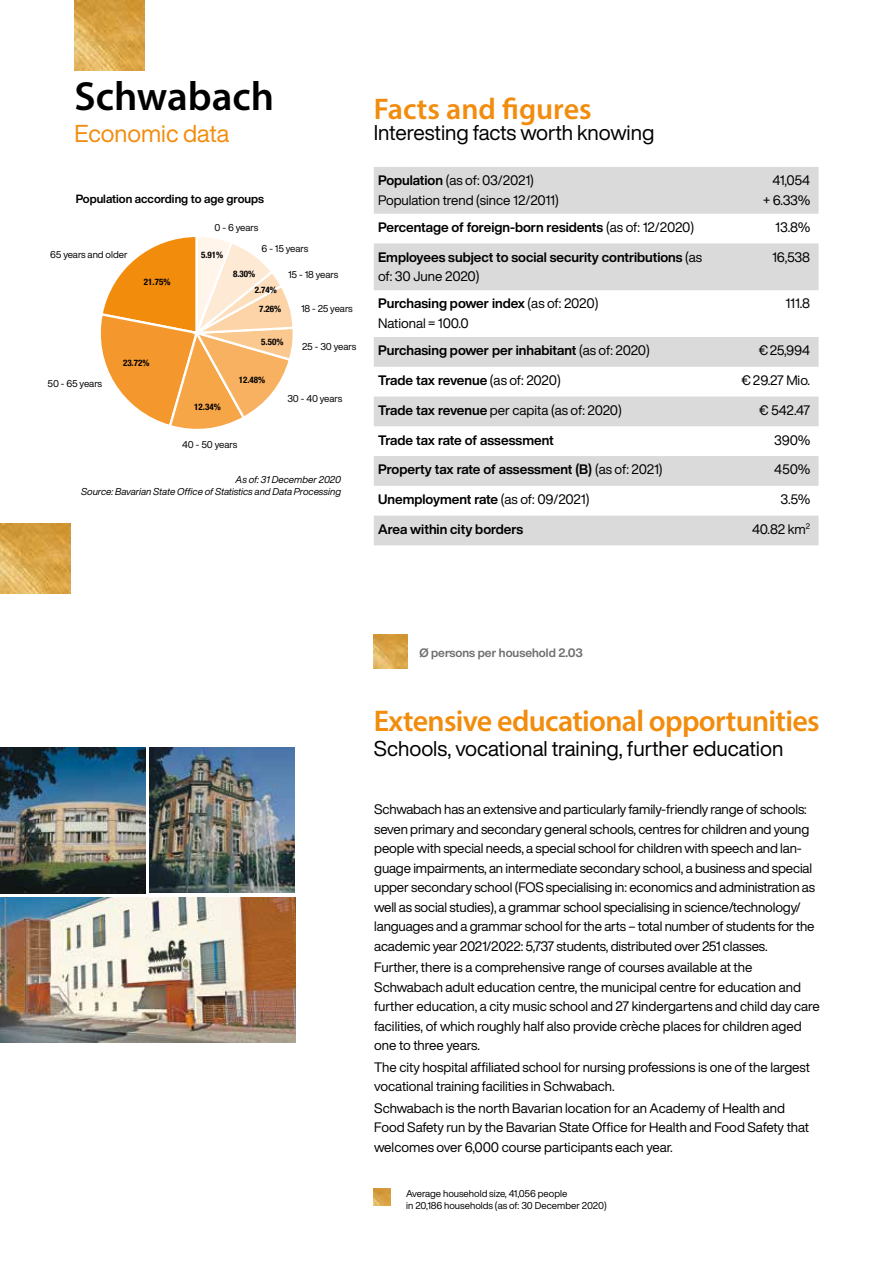
<style>
.page{position:relative;width:893px;height:1263px;background:#fff}
.page>*{position:absolute;margin:0;border:0;box-sizing:border-box;transform-origin:0 0}
.t1{font:600 40.8px "Myriad Pro";color:#000}
.t2{font:600 30px "Myriad Pro";letter-spacing:-.025em;color:#f28c0d}
.t3{font:600 30px "Myriad Pro";color:#f28c0d}
.t4{font:24px "Helvetica Now Display";color:#f28c0d}
.t5{font:21px "Helvetica Now Display";color:#000}
.t6{font:13.5px/19.5px "Helvetica Now Display";letter-spacing:-.01em;color:#000}
.t7{font:700 13.5px/19.5px "Helvetica Now Display";color:#000}
.t8{font:700 12px "Helvetica Now Display";color:#706f6f}
.t9{font:700 11.7px "Helvetica Now Display";color:#000}
.t10{font:9.75px/11.7px "Helvetica Now Display";letter-spacing:-.005em;color:#000}
.t11{font:italic 9.75px/11.7px "Helvetica Now Display";color:#000;text-align:right}
.t12{font:700 condensed 9px/15.8px "Helvetica Neue";color:#000}
.s1{font-weight:700}
.s2{font-weight:400}
</style>
<div class="page">
<img style="left:150px;top:748px;width:145px;height:145px">
<img style="left:0;top:748px;width:145px;height:145px">
<img style="left:0;top:897px;width:295px;height:146px">
<img style="left:0;top:523px;width:71px;height:71px">
<img style="left:373px;top:635px;width:34px;height:34px">
<img style="left:373px;top:1189px;width:17px;height:17px">
<img style="left:74px;top:1px;width:71px;height:70px">
<hr style="left:74px;top:0;width:71px;height:1px;background:#000">
<svg style="left:374px;top:167px;width:445px;height:378px;fill:#dadada"></svg>
<svg style="left:100px;top:237px;width:193px;height:192px"></svg>
<h1 class="t1" style="left:74px;top:70px;width:201px">Schwabach</h1>
<h3 class="t4" style="left:74px;top:117px;width:156px">Economic data</h3>
<p class="t9" style="left:76px;top:190px;width:190px">Population according to age groups</p>
<p class="t10" style="left:50px;top:249px;width:79px">65 years and older</p>
<p class="t12" style="left:144px;top:273px;width:28px">21.75%</p>
<p class="t10" style="left:47px;top:378px;width:56px">50 - 65 years</p>
<p class="t12" style="left:123px;top:354px;width:28px">23.72%</p>
<p class="t10" style="left:215px;top:222px;width:45px">0 - 6 years</p>
<p class="t12" style="left:201px;top:246px;width:24px">5.91%</p>
<p class="t12" style="left:194px;top:398px;width:28px">12.34%</p>
<p class="t10" style="left:261px;top:243px;width:48px">6 - 15 years</p>
<p class="t12" style="left:255px;top:266px;width:24px;text-indent:-22px">8.30%<br>2.74%</p>
<p class="t12" style="left:259px;top:300px;width:24px">7.26%</p>
<p class="t12" style="left:261px;top:333px;width:24px">5.50%</p>
<p class="t12" style="left:239px;top:372px;width:28px">12.48%</p>
<p class="t10" style="left:288px;top:269px;width:52px">15 - 18 years</p>
<p class="t10" style="left:301px;top:303px;width:53px">18 - 25 years</p>
<p class="t10" style="left:302px;top:340px;width:55px">25 - 30 years</p>
<p class="t10" style="left:287px;top:392px;width:56px">30 - 40 years</p>
<p class="t10" style="left:182px;top:438px;width:56px">40 - 50 years</p>
<p class="t11" style="left:81px;top:474px;width:261px">As of: 31 December 2020<br>Source: Bavarian State Office of Statistics and Data Processing</p>
<h2 class="t3" style="left:374px;top:90px;width:219px">Facts and figures</h2>
<h3 class="t5" style="left:374px;top:118px;width:282px">Interesting facts worth knowing</h3>
<p class="t6" style="left:378px;top:170px;width:182px"><span class="s1">Population</span> (as of: 03/2021)<br>Population trend (since 12/2011)</p>
<p class="t6" style="left:763px;top:170px;width:49px;text-align:right">41,054 + 6.33%</p>
<p class="t7" style="left:378px;top:217px;width:318px">Percentage of foreign-born residents <span class="s2">(as of: 12/2020)</span></p>
<p class="t6" style="left:775px;top:217px;width:36px">13.8%</p>
<p class="t7" style="left:378px;top:247px;width:326px">Employees subject to social security contributions <span class="s2">(as of: 30 June 2020)</span></p>
<p class="t6" style="left:772px;top:247px;width:39px">16,538</p>
<p class="t6" style="left:378px;top:294px;width:222px"><span class="s1">Purchasing power index</span> (as of: 2020)<br>National = 100.0</p>
<p class="t6" style="left:785px;top:294px;width:26px">111.8</p>
<p class="t7" style="left:378px;top:341px;width:273px">Purchasing power per inhabitant <span class="s2">(as of: 2020)</span></p>
<p class="t6" style="left:759px;top:341px;width:53px">€25,994</p>
<p class="t7" style="left:378px;top:370px;width:184px">Trade tax revenue <span class="s2">(as of: 2020)</span></p>
<p class="t6" style="left:742px;top:370px;width:70px">€ 29.27 Mio.</p>
<p class="t6" style="left:378px;top:400px;width:245px"><span class="s1">Trade tax revenue</span> per capita (as of: 2020)</p>
<p class="t6" style="left:759px;top:400px;width:52px">€ 542.47</p>
<p class="t7" style="left:378px;top:430px;width:177px">Trade tax rate of assessment</p>
<p class="t6" style="left:774px;top:430px;width:37px">390%</p>
<p class="t7" style="left:378px;top:460px;width:286px">Property tax rate of assessment (B) <span class="s2">(as of: 2021)</span></p>
<p class="t6" style="left:774px;top:460px;width:37px">450%</p>
<p class="t7" style="left:378px;top:489px;width:213px">Unemployment rate <span class="s2">(as of: 09/2021)</span></p>
<p class="t6" style="left:780px;top:489px;width:31px">3.5%</p>
<p class="t7" style="left:378px;top:519px;width:147px">Area within city borders</p>
<p class="t6" style="left:752px;top:519px;width:59px">40.82 km<sup>2</sup></p>
<p class="t8" style="left:419px;top:645px;width:165px">Ø persons per household 2.03</p>
<h2 class="t2" style="left:374px;top:701px;width:447px">Extensive educational opportunities</h2>
<h3 class="t5" style="left:374px;top:734px;width:411px">Schools, vocational training, further education</h3>
<p class="t6" style="left:374px;top:799px;width:442px">Schwabach has an extensive and particularly family-friendly range of schools: seven primary and secondary general schools, centres for children and young people with special needs, a special school for children with speech and lan&shy;guage impairments, an intermediate secondary school, a business and special upper secondary school (FOS specialising in: economics and administration as well as social studies), a grammar school specialising in science/technology/ languages and a grammar school for the arts – total number of students for the academic year 2021/2022: 5,737 students, distributed over 251 classes.</p>
<p class="t6" style="left:374px;top:957px;width:447px">Further, there is a comprehensive range of courses available at the Schwabach adult education centre, the municipal centre for education and further education, a city music school and 27 kindergartens and child day care facilities, of which roughly half also provide crèche places for children aged one to three years.</p>
<p class="t6" style="left:374px;top:1057px;width:437px">The city hospital affiliated school for nursing professions is one of the largest vocational training facilities in Schwabach.</p>
<p class="t6" style="left:374px;top:1098px;width:436px">Schwabach is the north Bavarian location for an Academy of Health and<br>Food Safety run by the Bavarian State Office for Health and Food Safety that welcomes over 6,000 course participants each year.</p>
<p class="t10" style="left:406px;top:1188px;width:202px">Average household size, 41,056 people<br>in 20,186 households (as of: 30 December 2020)</p>
<p class="t10" style="left:481px;top:1200px;width:48px">für Statistik</p>
</div>
